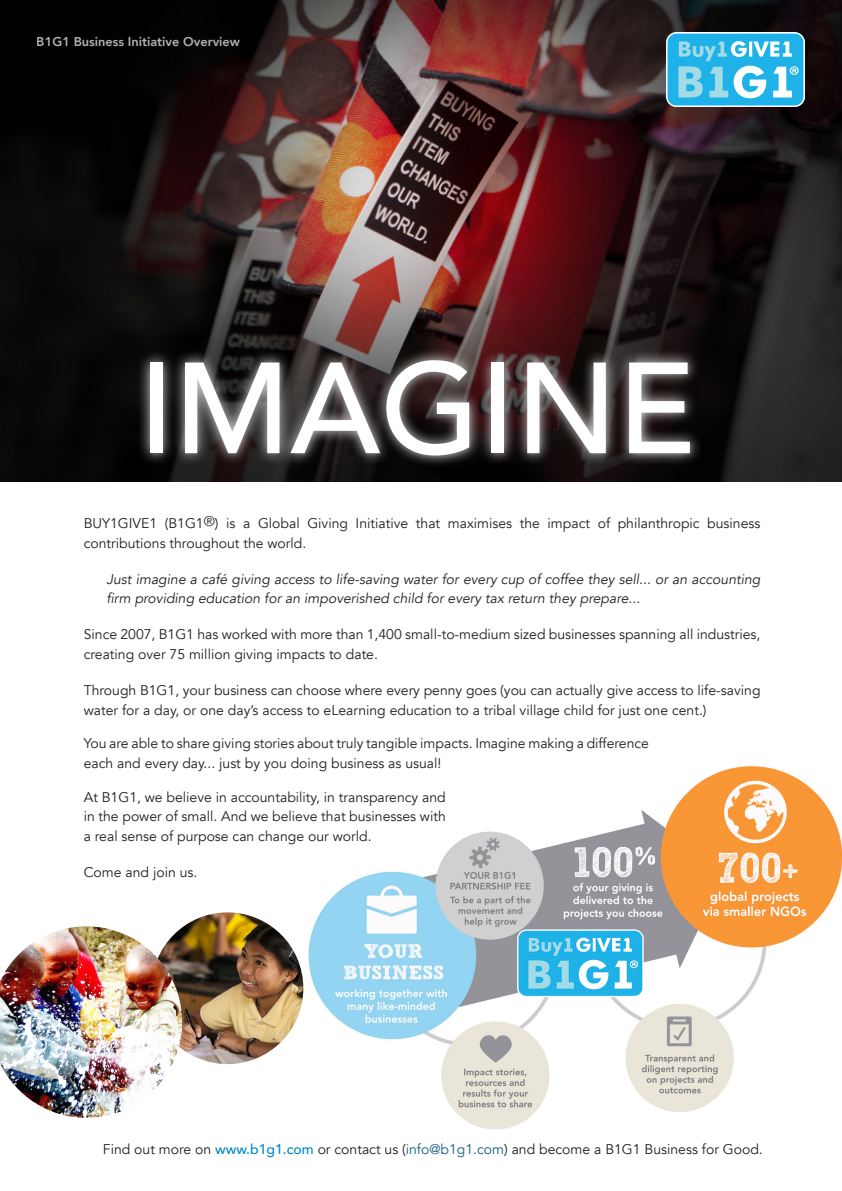
<style>
.page{position:relative;width:842px;height:1191px;background:#fff}
.page>*{position:absolute;margin:0;border:0;box-sizing:border-box;transform-origin:0 0}
.t1{font:500 128px "Avenir";color:#fff}
.t2{font:14px/19.8px "Avenir";color:#231f20}
.t3{font:italic 14px/19.8px "Avenir";color:#231f20}
.t4{font:800 12.7px "Avenir";color:#fff}
.s1{font-weight:500;color:#0087c8}
.s2{color:#175e80}
</style>
<div class="page">
<img style="left:288px;top:766px;width:554px;height:364px">
<img style="left:152px;top:912px;width:151px;height:152px;border-radius:76px">
<img style="left:0;top:0;width:842px;height:481px">
<div style="left:137px;top:347px;width:566px;height:121px;background:#fff;opacity:.87"></div>
<img style="left:667px;top:33px;width:138px;height:74px">
<img style="left:0;top:926px;width:182px;height:191px">
<p class="t4" style="left:37px;top:32px;width:205px">B1G1 Business Initiative Overview</p>
<p class="t1" style="left:139px;top:298px;width:558px">IMAGINE</p>
<p class="t2" style="left:84px;top:513px;width:678px">BUY1GIVE1 (B1G1®) is a Global Giving Initiative that maximises the impact of philanthropic business contributions throughout the world.</p>
<p class="t3" style="left:106px;top:569px;width:656px">Just imagine a café giving access to life-saving water for every cup of coffee they sell... or an accounting firm providing education for an impoverished child for every tax return they prepare...</p>
<p class="t2" style="left:84px;top:625px;width:678px">Since 2007, B1G1 has worked with more than 1,400 small-to-medium sized businesses spanning all industries, creating over 75 million giving impacts to date.</p>
<p class="t2" style="left:84px;top:680px;width:678px">Through B1G1, your business can choose where every penny goes (you can actually give access to life-saving water for a day, or one day’s access to eLearning education to a tribal village child for just one cent.)</p>
<p class="t2" style="left:84px;top:733px;width:567px">You are able to share giving stories about truly tangible impacts. Imagine making a difference each and every day... just by you doing business as usual!</p>
<p class="t2" style="left:84px;top:787px;width:364px;text-align:justify">At B1G1, we believe in accountability, in transparency and in the power of small. And we believe that businesses with a real sense of purpose can change our world.</p>
<p class="t2" style="left:84px;top:862px;width:115px">Come and join us.</p>
<p class="t2" style="left:103px;top:1139px;width:661px">Find out more on <span class="s1">www.b1g1.com</span> or contact us (<span class="s2">info@b1g1.com</span>) and become a B1G1 Business for Good.</p>
</div>
